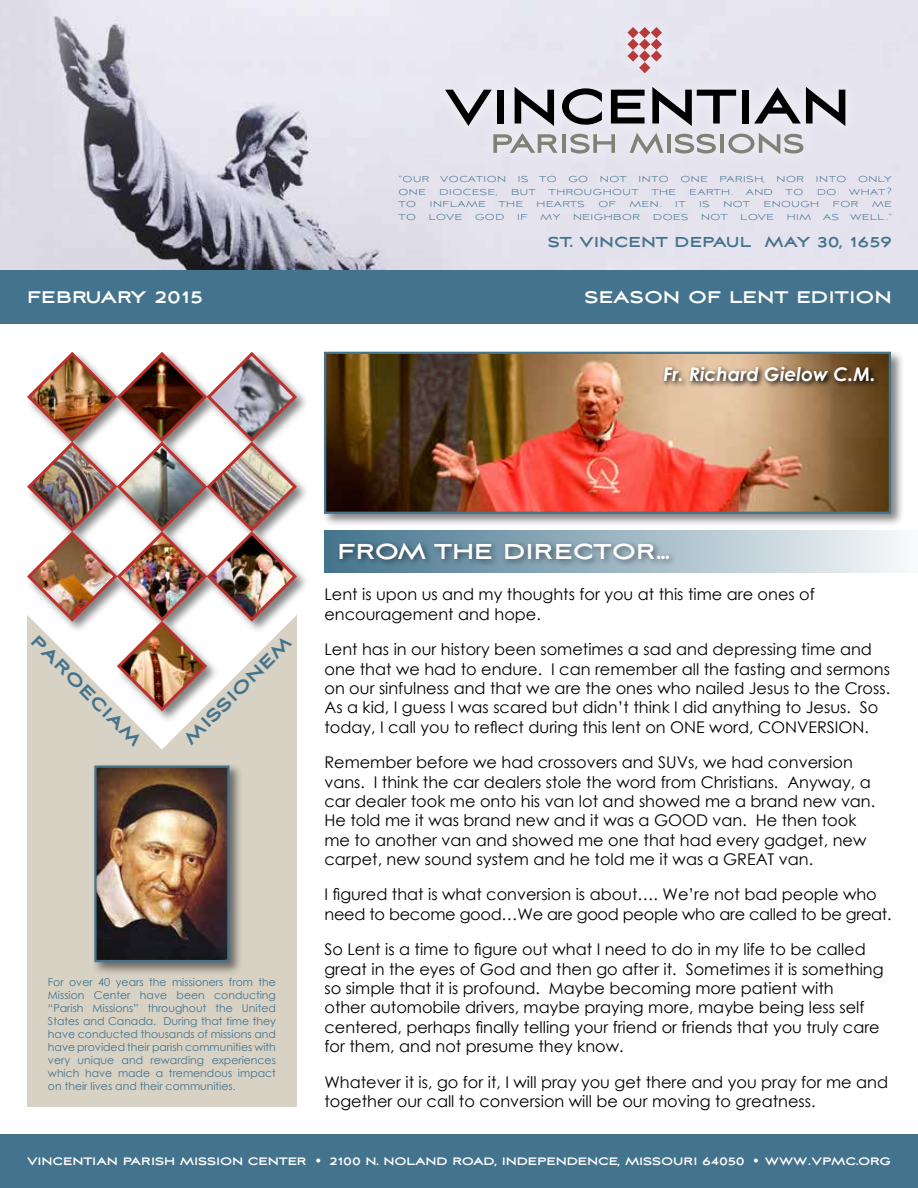
<style>
.page{position:relative;width:918px;height:1188px;background:#fff}
.page>*{position:absolute;margin:0;border:0;box-sizing:border-box;transform-origin:0 0}
.t1{font:700 27px "Aviano Sans";color:#fff}
.t2{font:700 24px "Aviano Sans";color:#44748d}
.t3{font:700 21px "Aviano Sans";color:#fff}
.t4{font:italic 700 18.9px "Century Gothic";color:#fff}
.t5{font:700 18px "Aviano Sans";color:#44748d}
.t6{font:16.2px/19.4px "Century Gothic";color:#000}
.t7{font:700 13.5px "Aviano Sans";letter-spacing:-.01em;color:#fff}
.t8{font:10.8px/13px "Century Gothic";color:#44748d;text-align:justify}
.t9{font:300 10.65px/12.8px "Aviano Sans";letter-spacing:.05em;color:#44748d}
</style>
<div class="page">
<div style="left:0;top:1134px;width:918px;height:54px;background:#44748d"></div>
<div style="left:0;top:270px;width:918px;height:54px;background:#44748d"></div>
<img style="left:0;top:0;width:918px;height:270px">
<div style="left:431px;top:13px;width:430px;height:156px;background:#e6e5ef"></div>
<svg style="left:445px;top:90px;width:47px;height:36px"></svg>
<div style="left:497px;top:90px;width:7px;height:33px;background:#000"></div>
<svg style="left:515px;top:87px;width:39px;height:39px"></svg>
<svg style="left:562px;top:88px;width:40px;height:37px"></svg>
<svg style="left:611px;top:90px;width:34px;height:33px"></svg>
<svg style="left:652px;top:87px;width:84px;height:39px"></svg>
<div style="left:742px;top:90px;width:6px;height:33px;background:#000"></div>
<svg style="left:754px;top:87px;width:91px;height:39px"></svg>
<svg style="left:493px;top:133px;width:65px;height:20px"></svg>
<hr style="left:563px;top:134px;width:3px;height:19px;background:#818277">
<svg style="left:570px;top:134px;width:45px;height:20px"></svg>
<svg style="left:630px;top:133px;width:34px;height:21px"></svg>
<hr style="left:667px;top:134px;width:4px;height:19px;background:#818277">
<svg style="left:675px;top:134px;width:41px;height:20px"></svg>
<hr style="left:720px;top:134px;width:4px;height:19px;background:#818277">
<svg style="left:728px;top:133px;width:75px;height:21px"></svg>
<svg style="left:627px;top:27px;width:35px;height:46px"></svg>
<div style="left:321px;top:349px;width:583px;height:179px;background:#000;opacity:.5"></div>
<img style="left:327px;top:355px;width:561px;height:156px">
<div style="left:324px;top:352px;width:567px;height:162px;border:2px solid #44748d"></div>
<div style="left:25px;top:350px;width:284px;height:374px;background:#000;opacity:.5"></div>
<img style="left:25px;top:350px;width:274px;height:363px">
<svg style="left:27px;top:615px;width:270px;height:492px;background:#dad2c6"></svg>
<div style="left:324px;top:530px;width:594px;height:42px;background:linear-gradient(to right,#43738c,#f8fafb)"></div>
<div style="left:336px;top:540px;width:341px;height:28px;background:#000;opacity:.5"></div>
<div style="left:92px;top:763px;width:151px;height:213px;background:#000;opacity:.5"></div>
<img style="left:97px;top:769px;width:130px;height:190px">
<div style="left:94px;top:766px;width:136px;height:196px;border:2px solid #44748d"></div>
<svg style="left:661px;top:364px;width:220px;height:24px;background:#907659"></svg>
<p class="t9" style="left:399px;top:173px;width:495px">“OUR VOCATION IS TO GO NOT INTO ONE PARISH, NOR INTO ONLY<br>ONE</p>
<p class="t9" style="left:440px;top:185px;width:59px">DIOCESE,</p>
<p class="t9" style="left:511px;top:185px;width:166px">BUT THROUGHOUT THE</p>
<p class="t9" style="left:690px;top:185px;width:115px">EARTH. AND TO</p>
<p class="t9" style="left:817px;top:185px;width:76px">DO WHAT ?</p>
<p class="t9" style="left:399px;top:198px;width:19px">TO</p>
<p class="t9" style="left:430px;top:198px;width:95px">INFLAME THE</p>
<p class="t9" style="left:537px;top:198px;width:50px">HEARTS</p>
<p class="t9" style="left:598px;top:198px;width:19px">OF</p>
<p class="t9" style="left:630px;top:198px;width:34px">MEN .</p>
<p class="t9" style="left:675px;top:198px;width:12px">IT</p>
<p class="t9" style="left:699px;top:198px;width:12px">IS</p>
<p class="t9" style="left:723px;top:198px;width:28px">NOT</p>
<p class="t9" style="left:764px;top:198px;width:57px">ENOUGH</p>
<p class="t9" style="left:833px;top:198px;width:27px">FOR</p>
<p class="t9" style="left:399px;top:198px;width:495px;text-align:right">ME<br>TO LOVE GOD IF MY NEIGHBOR DOES NOT LOVE HIM AS WELL .“</p>
<p class="t5" style="left:548px;top:232px;width:346px">ST. VINCENT DEPAUL MAY 30, 1659</p>
<p class="t3" style="left:27px;top:284px;width:178px">FEBRUARY 2015</p>
<p class="t3" style="left:585px;top:284px;width:309px">SEASON OF LENT EDITION</p>
<p class="t4" style="left:663px;top:360px;width:214px">Fr. Richard Gielow C.M.</p>
<h2 class="t2" style="left:44px;top:628px;width:150px;rotate:45deg">paroeciam</h2>
<h2 class="t2" style="left:176px;top:731px;width:145px;rotate:-45deg">missionem</h2>
<p class="t8" style="left:48px;top:975px;width:229px">For over 40 years the missioners from the Mission Center have been conducting “Parish Missions” throughout the United States and Canada. During that time they have conducted thousands of missions and have provided their parish communities with very unique and rewarding experiences which have made a tremendous impact on their lives and their communities.</p>
<h1 class="t1" style="left:338px;top:535px;width:334px">FROM THE DIRECTOR...</h1>
<p class="t6" style="left:324px;top:585px;width:492px">Lent is upon us and my thoughts for you at this time are ones of encouragement and hope.</p>
<p class="t6" style="left:324px;top:639px;width:567px">Lent has in our history been sometimes a sad and depressing time and one that we had to endure. I can remember all the fasting and sermons on our sinfulness and that we are the ones who nailed Jesus to the Cross.<br>As a kid, I guess I was scared but didn’t think I did anything to Jesus. So today, I call you to reflect during this lent on ONE word, CONVERSION.</p>
<p class="t6" style="left:324px;top:752px;width:552px">Remember before we had crossovers and SUVs, we had conversion vans. I think the car dealers stole the word from Christians. Anyway, a car dealer took me onto his van lot and showed me a brand new van.<br>He told me it was brand new and it was a GOOD van. He then took me to another van and showed me one that had every gadget, new carpet, new sound system and he told me it was a GREAT van.</p>
<p class="t6" style="left:324px;top:885px;width:569px">I figured that is what conversion is about…. We’re not bad people who need to become good…We are good people who are called to be great.</p>
<p class="t6" style="left:324px;top:940px;width:561px">So Lent is a time to figure out what I need to do in my life to be called great in the eyes of God and then go after it. Sometimes it is something so simple that it is profound. Maybe becoming more patient with<br>other automobile drivers, maybe praying more, maybe being less self centered, perhaps finally telling your friend or friends that you truly care for them, and not presume they know.</p>
<p class="t6" style="left:324px;top:1072px;width:565px">Whatever it is, go for it, I will pray you get there and you pray for me and together our call to conversion will be our moving to greatness.</p>
<p class="t7" style="left:27px;top:1153px;width:865px">VINCENTIAN PARISH MISSION CENTER • 2100 N. NOLAND ROAD, INDEPENDENCE, MISSOURI 64050 • WWW.VPMC.ORG</p>
</div>
